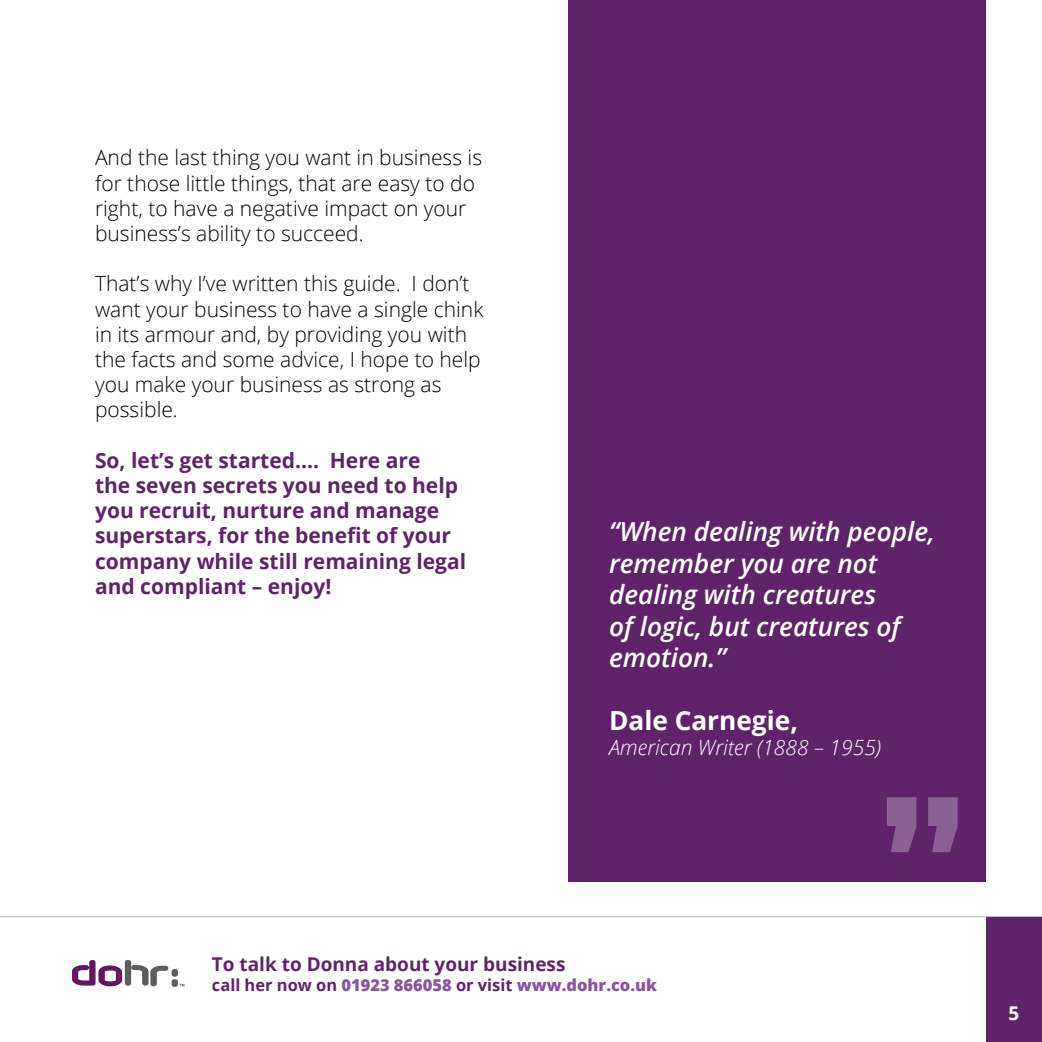
<style>
.page{position:relative;width:1042px;height:1042px;background:#fff}
.page>*{position:absolute;margin:0;border:0;box-sizing:border-box;transform-origin:0 0}
.t1{font:italic 600 26.25px/31.5px "Open Sans";color:#fff}
.t2{font:700 26.25px "Open Sans";color:#fff}
.t3{font:300 21px/25.2px "Open Sans";color:#000}
.t4{font:700 21px/25.2px "Open Sans";color:#5f2369}
.t5{font:italic 300 21px "Open Sans";color:#fff}
.t6{font:700 18.9px "Open Sans";color:#5f2369}
.t7{font:700 18.9px "Open Sans";color:#fff}
.t8{font:800 16.45px "Open Sans";color:#8a54a2}
.s1{font-weight:700;color:#5f2369}
</style>
<div class="page">
<hr style="left:0;top:916px;width:1042px;height:1px;background:#5f2369">
<div style="left:986px;top:917px;width:56px;height:125px;background:#5f2369"></div>
<div style="left:568px;top:0;width:418px;height:882px;background:#5f2369"></div>
<svg style="left:887px;top:797px;width:70px;height:55px"></svg>
<img style="left:72px;top:960px;width:113px;height:27px">
<p class="t3" style="left:95px;top:144px;width:389px">And the last thing you want in business is for those little things, that are easy to do right, to have a negative impact on your business’s ability to succeed.</p>
<p class="t3" style="left:95px;top:270px;width:390px">That’s why I’ve written this guide. I don’t want your business to have a single chink in its armour and, by providing you with the facts and some advice, I hope to help you make your business as strong as possible.</p>
<p class="t4" style="left:95px;top:447px;width:373px">So, let’s get started…. Here are<br>the seven secrets you need to help you recruit, nurture and manage superstars, for the benefit of your company while still remaining legal and compliant – enjoy!</p>
<p class="t1" style="left:609px;top:515px;width:327px">“When dealing with people, remember you are not dealing with creatures<br>of logic, but creatures of emotion.”</p>
<p class="t2" style="left:609px;top:702px;width:190px">Dale Carnegie,</p>
<p class="t5" style="left:609px;top:733px;width:274px">American Writer (1888 – 1955)</p>
<p class="t6" style="left:212px;top:951px;width:355px">To talk to Donna about your business</p>
<p class="t8" style="left:212px;top:972px;width:446px"><span class="s1">call her now on</span> 01923 866058 <span class="s1">or visit</span> www.dohr.co.uk</p>
<p class="t7" style="left:1008px;top:999px;width:12px">5</p>
</div>
